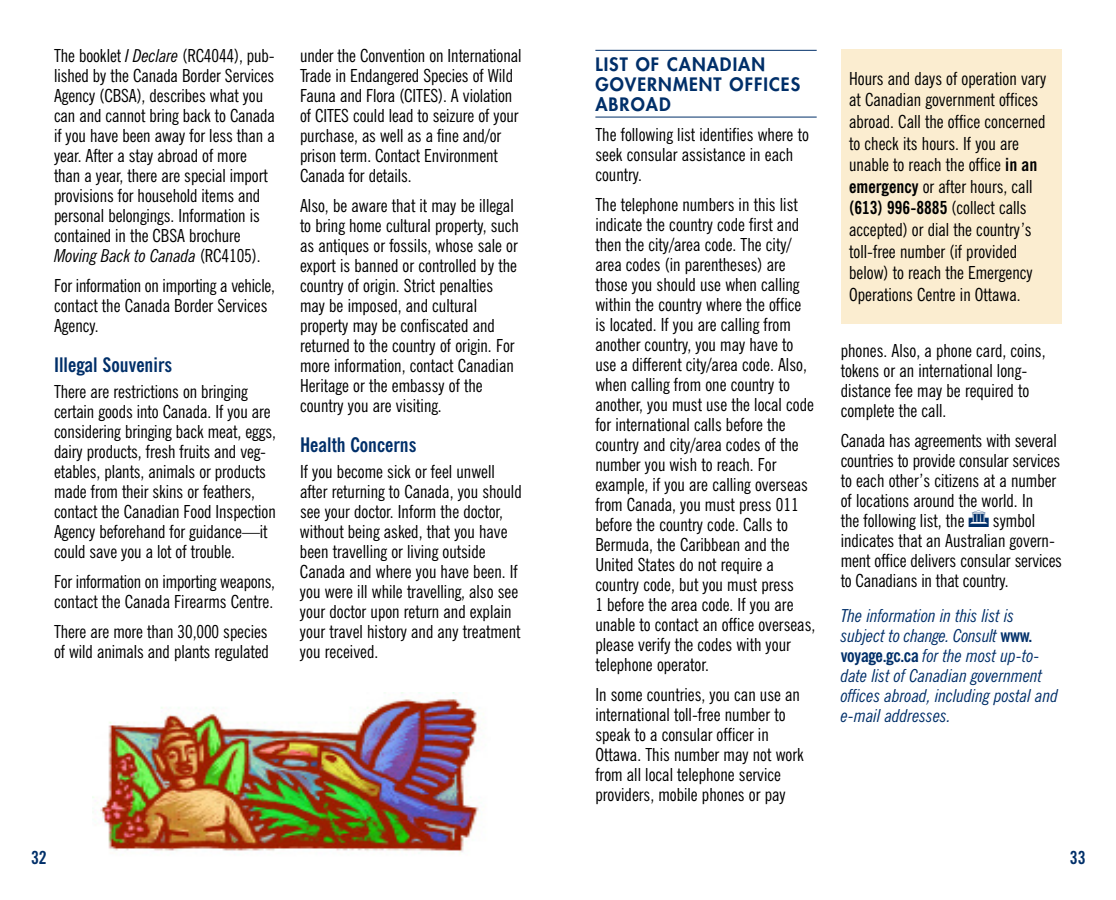
<style>
.page{position:relative;width:1116px;height:900px;background:#fff}
.page>*{position:absolute;margin:0;border:0;box-sizing:border-box;transform-origin:0 0}
.t1{font:700 condensed 20px "News Gothic BT";color:#002f69}
.t2{font:condensed 18px/20px "News Gothic BT";color:#000}
.t3{font:italic condensed 18px/20px "News Gothic BT";color:#002f69}
.t4{font:800 18px/20px "Futura";letter-spacing:.06em;color:#002f69}
.t5{font:700 condensed 18px "News Gothic BT";color:#002f69}
.s1{font-style:italic}
.s2{font-weight:700}
.s3{font-weight:700;font-style:normal}
</style>
<div class="page">
<hr style="left:595px;top:50px;width:222px;height:1px;background:#002f69">
<hr style="left:595px;top:117px;width:222px;height:1px;background:#002f69">
<div style="left:841px;top:50px;width:221px;height:274px;background:#fbedd0"></div>
<img style="left:93px;top:693px;width:387px;height:161px">
<p class="t2" style="left:54px;top:47px;width:222px">The booklet <span class="s1">I Declare</span> (RC4044), pub&shy;lished by the Canada Border Services Agency (CBSA), describes what you can and cannot bring back to Canada if you have been away for less than a year. After a stay abroad of more than a year, there are special import provisions for household items and personal belongings. Information is contained in the CBSA brochure <span class="s1">Moving Back to Canada</span> (RC4105).</p>
<p class="t2" style="left:54px;top:277px;width:223px">For information on importing a vehicle, contact the Canada Border Services<br>Agency.</p>
<p class="t1" style="left:54px;top:358px;width:120px">Illegal Souvenirs</p>
<p class="t2" style="left:54px;top:383px;width:223px">There are restrictions on bringing certain goods into Canada. If you are considering bringing back meat, eggs, dairy products, fresh fruits and veg&shy;etables, plants, animals or products made from their skins or feathers, contact the Canadian Food Inspection Agency beforehand for guidance—it could save you a lot of trouble.</p>
<p class="t2" style="left:54px;top:573px;width:223px">For information on importing weapons, contact the Canada Firearms Centre.</p>
<p class="t2" style="left:54px;top:623px;width:216px">There are more than 30,000 species of wild animals and plants regulated</p>
<p class="t2" style="left:300px;top:47px;width:223px">under the Convention on International Trade in Endangered Species of Wild Fauna and Flora (CITES). A violation of CITES could lead to seizure of your purchase, as well as a fine and/or prison term. Contact Environment Canada for details.</p>
<p class="t2" style="left:300px;top:197px;width:221px">Also, be aware that it may be illegal to bring home cultural property, such as antiques or fossils, whose sale or export is banned or controlled by the country of origin. Strict penalties may be imposed, and cultural property may be confiscated and returned to the country of origin. For more information, contact Canadian Heritage or the embassy of the country you are visiting.</p>
<p class="t1" style="left:300px;top:438px;width:118px">Health Concerns</p>
<p class="t2" style="left:300px;top:463px;width:223px">If you become sick or feel unwell after returning to Canada, you should see your doctor. Inform the doctor, without being asked, that you have been travelling or living outside Canada and where you have been. If you were ill while travelling, also see your doctor upon return and explain your travel history and any treatment you received.</p>
<p class="t4" style="left:595px;top:55px;width:206px">LIST OF CANADIAN<br>GOVERNMENT OFFICES<br>ABROAD</p>
<p class="t2" style="left:595px;top:126px;width:215px">The following list identifies where to seek consular assistance in each country.</p>
<p class="t2" style="left:595px;top:196px;width:221px">The telephone numbers in this list indicate the country code first and then the city/area code. The city/ area codes (in parentheses) are those you should use when calling within the country where the office is located. If you are calling from another country, you may have to use a different city/area code. Also, when calling from one country to another, you must use the local code for international calls before the country and city/area codes of the number you wish to reach. For example, if you are calling overseas from Canada, you must press 011 before the country code. Calls to<br>Bermuda, the Caribbean and the<br>United States do not require a country code, but you must press<br>1 before the area code. If you are unable to contact an office overseas, please verify the codes with your telephone operator.</p>
<p class="t2" style="left:595px;top:686px;width:210px">In some countries, you can use an international toll-free number to speak to a consular officer in<br>Ottawa. This number may not work from all local telephone service providers, mobile phones or pay</p>
<p class="t2" style="left:849px;top:69px;width:199px;line-height:21.6px">Hours and days of operation vary at Canadian government offices abroad. Call the office concerned to check its hours. If you are unable to reach the office <span class="s2">in an emergency</span> or after hours, call <span class="s2">(613) 996-8885</span> (collect calls accepted) or dial the country’s toll-free number (if provided below) to reach the Emergency<br>Operations Centre in Ottawa.</p>
<p class="t2" style="left:841px;top:342px;width:206px">phones. Also, a phone card, coins, tokens or an international long&shy;distance fee may be required to complete the call.</p>
<p class="t2" style="left:841px;top:432px;width:221px">Canada has agreements with several countries to provide consular services to each other’s citizens at a number of locations around the world. In<br>the following list, the</p>
<p class="t2" style="left:841px;top:512px;width:223px;text-indent:152px">symbol indicates that an Australian govern&shy;ment office delivers consular services to Canadians in that country.</p>
<p class="t3" style="left:841px;top:607px;width:219px">The information in this list is subject to change. Consult <span class="s3">www. voyage.gc.ca</span> for the most up-to&shy;date list of Canadian government offices abroad, including postal and e-mail addresses.</p>
<p class="t5" style="left:31px;top:851px;width:17px">32</p>
<p class="t5" style="left:1070px;top:851px;width:17px">33</p>
</div>
